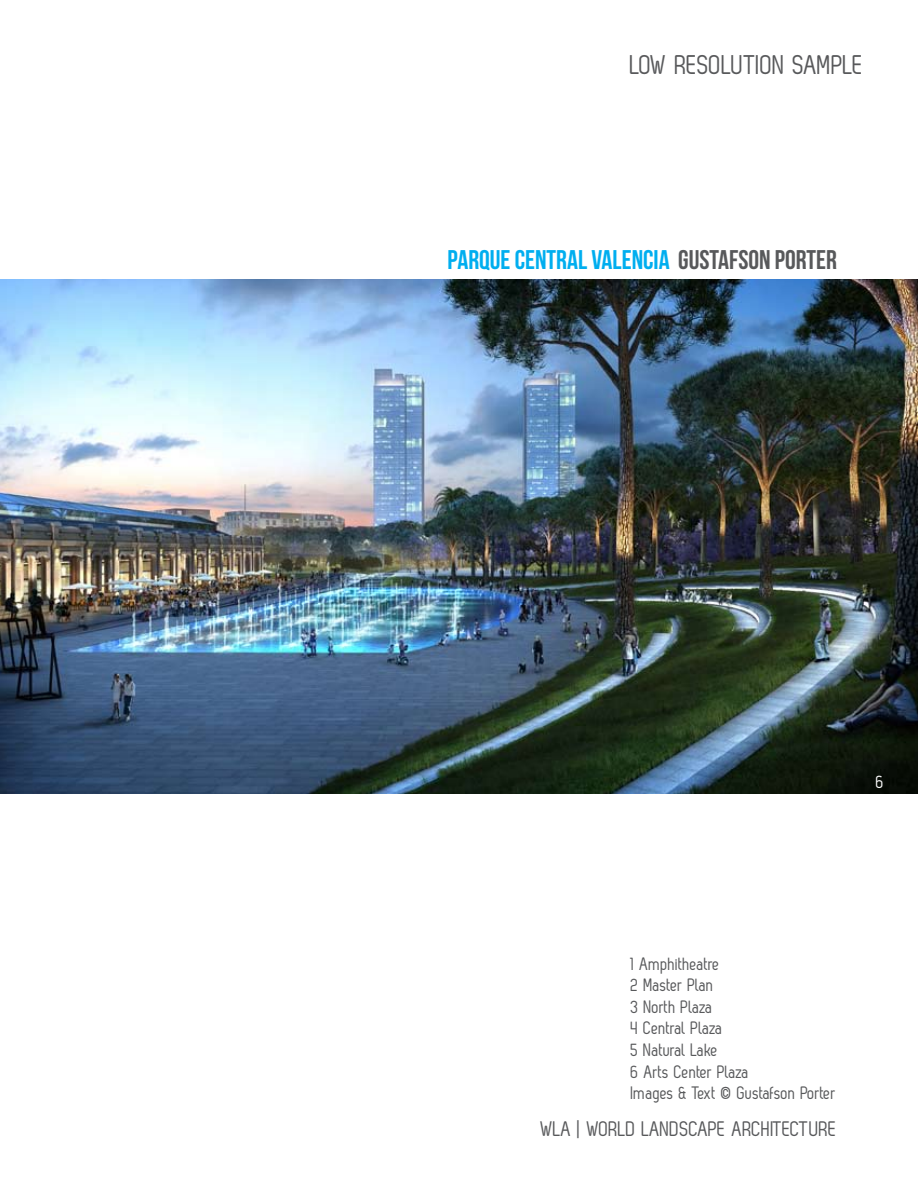
<style>
.page{position:relative;width:918px;height:1188px;background:#fff}
.page>*{position:absolute;margin:0;border:0;box-sizing:border-box;transform-origin:0 0}
.t1{font:27px "Bebas Neue";color:#00aeef}
.t2{font:27px "Zag";color:#58595b}
.t3{font:21px "Zag";color:#58595b}
.t4{font:18px/21.6px "Zag";color:#58595b}
.t5{font:18px "Zag";color:#fff}
.s1{color:#58595b}
</style>
<div class="page">
<img style="left:0;top:279px;width:918px;height:515px">
<h1 class="t2" style="left:630px;top:50px;width:235px">LOW RESOLUTION SAMPLE</h1>
<h1 class="t1" style="left:448px;top:244px;width:391px">PARQUE CENTRAL VALENCIA <span class="s1">GUSTAFSON PORTER</span></h1>
<p class="t5" style="left:876px;top:772px;width:10px">6</p>
<p class="t4" style="left:631px;top:953px;width:207px">1 Amphitheatre<br>2 Master Plan<br>3 North Plaza<br>4 Central Plaza<br>5 Natural Lake<br>6 Arts Center Plaza<br>Images &amp; Text © Gustafson Porter</p>
<p class="t3" style="left:540px;top:1117px;width:298px">WLA | WORLD LANDSCAPE ARCHITECTURE</p>
</div>
